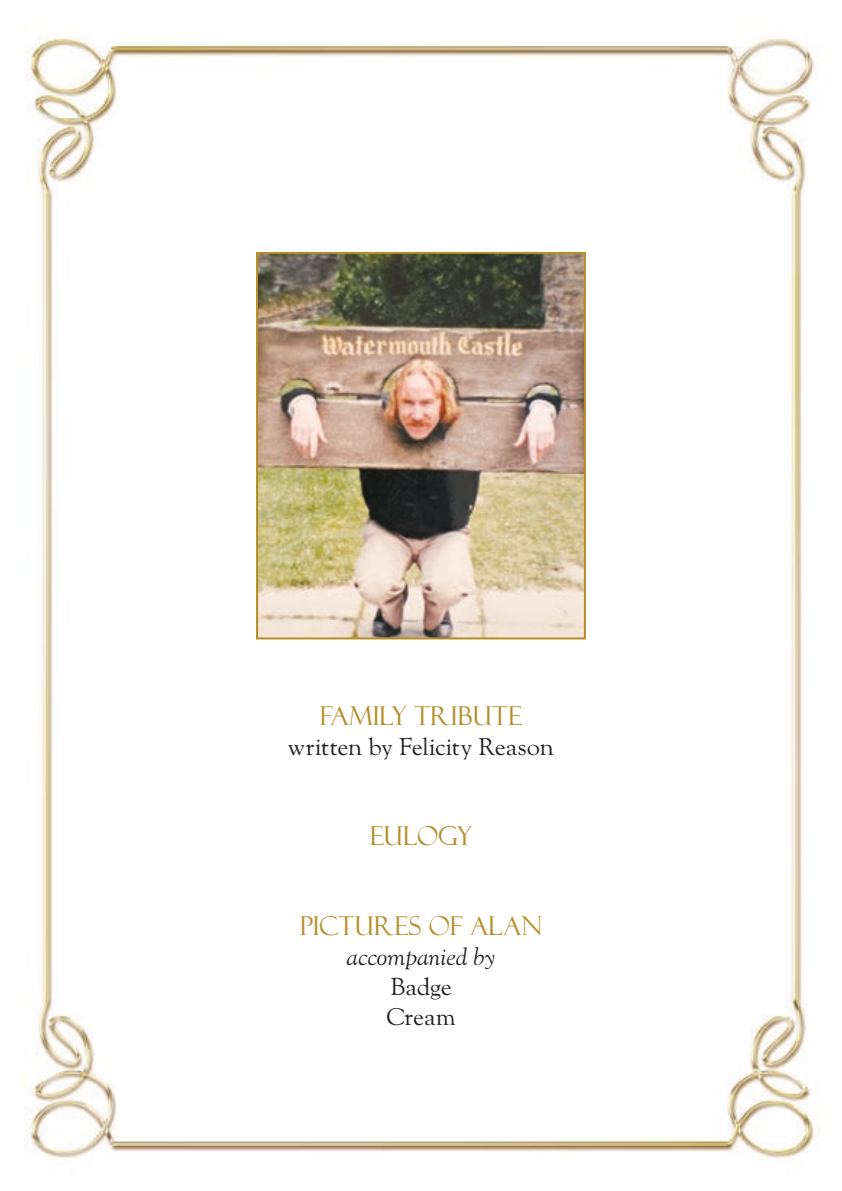
<style>
.page{position:relative;width:842px;height:1191px;background:#fff}
.page>*{position:absolute;margin:0;border:0;box-sizing:border-box;transform-origin:0 0}
.t1{font:26px "Felix Titling";color:#b58e28}
.t2{font:24px/30px "LTC Goudy Oldstyle Pro";letter-spacing:-.01em;color:#1d1d1b}
.t3{font:italic 24px "LTC Goudy Oldstyle Pro";letter-spacing:-.005em;color:#1d1d1b}
</style>
<div class="page">
<img style="left:24px;top:28px;width:791px;height:1131px">
<img style="left:259px;top:255px;width:324px;height:381px">
<div style="left:256px;top:252px;width:330px;height:387px;border:2px solid #b58e28"></div>
<p class="t1" style="left:320px;top:700px;width:204px">FAMILY TRIBUTE</p>
<p class="t2" style="left:288px;top:732px;width:268px">written by Felicity Reason</p>
<p class="t1" style="left:370px;top:820px;width:104px">EULOGY</p>
<p class="t1" style="left:300px;top:911px;width:244px">PICTURES OF ALAN</p>
<p class="t3" style="left:346px;top:942px;width:151px">accompanied by</p>
<p class="t2" style="left:386px;top:972px;width:71px">Badge<br>Cream</p>
</div>
